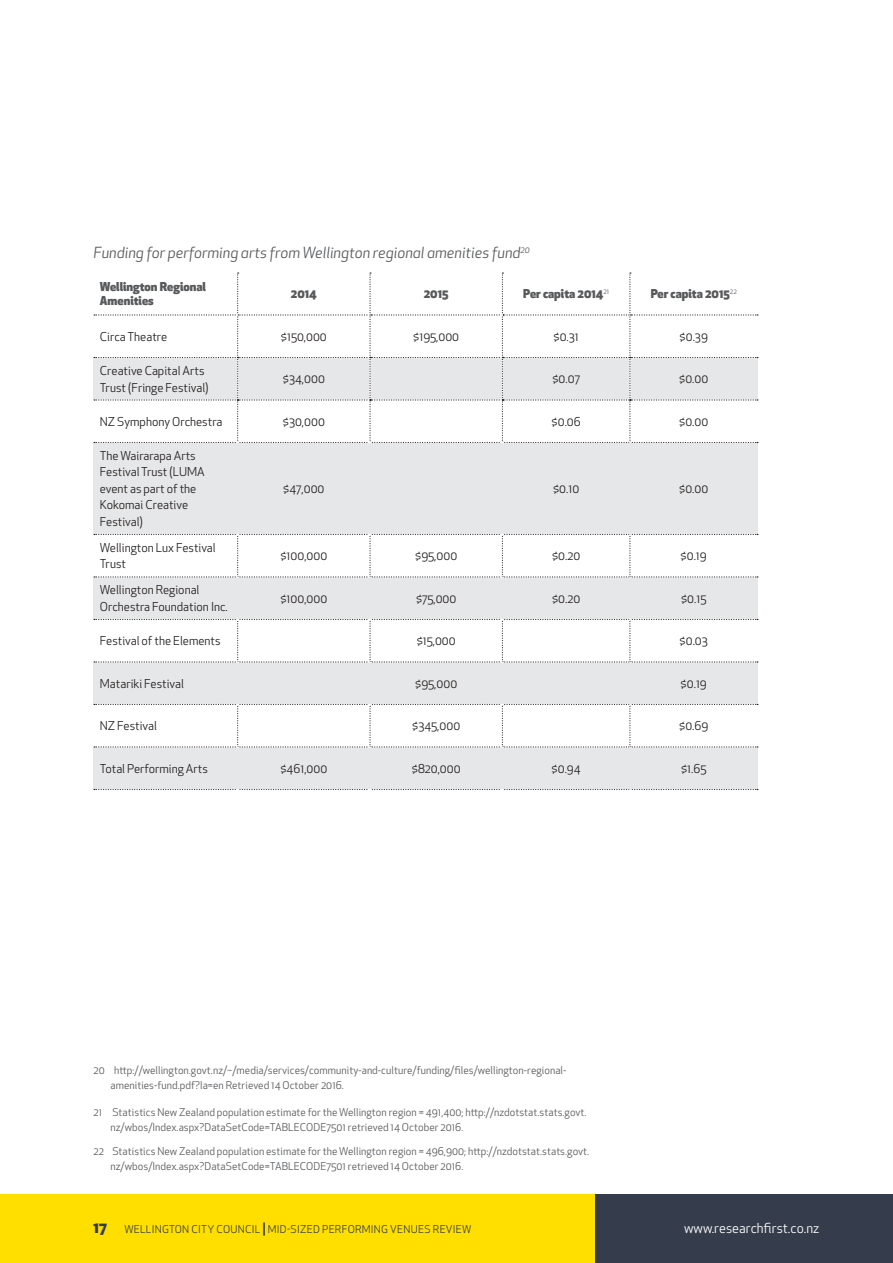
<style>
.page{position:relative;width:893px;height:1263px;background:#fff}
.page>*{position:absolute;margin:0;border:0;box-sizing:border-box;transform-origin:0 0}
.t1{font:italic 15px "Apex New";color:#58595b}
.t2{font:13.5px "Apex New";color:#fff}
.t3{font:12px/16.5px "Apex New";color:#231f20}
.t4{font:800 12px "Apex New";color:#58595b}
.t5{font:10.5px/15px "Apex New";letter-spacing:.005em;color:#58595b}
.t6{font:10.5px "Apex New";letter-spacing:.025em;color:#353c4b}
.s1{font-weight:800;font-size:15px}
.s2{font-weight:700;font-size:13.05px}
</style>
<div class="page">
<div style="left:0;top:1195px;width:651px;height:68px;background:#ffdf00"></div>
<div style="left:595px;top:1195px;width:298px;height:68px;background:#353c4b"></div>
<svg style="left:94px;top:273px;width:664px;height:517px"></svg>
<h1 class="t1" style="left:94px;top:246px;width:438px">Funding for performing arts from Wellington regional amenities fund<sup>20</sup></h1>
<p class="t4" style="left:100px;top:282px;width:108px">Wellington Regional</p>
<p class="t4" style="left:291px;top:289px;width:27px">2014</p>
<p class="t4" style="left:424px;top:289px;width:26px">2015</p>
<p class="t4" style="left:523px;top:289px;width:88px">Per capita 2014<sup>21</sup></p>
<p class="t4" style="left:651px;top:289px;width:88px">Per capita 2015<sup>22</sup></p>
<p class="t4" style="left:100px;top:296px;width:55px">Amenities</p>
<p class="t3" style="left:100px;top:329px;width:69px">Circa Theatre</p>
<p class="t3" style="left:281px;top:329px;width:47px">$150,000</p>
<p class="t3" style="left:413px;top:329px;width:47px">$195,000</p>
<p class="t3" style="left:553px;top:329px;width:27px">$0.31</p>
<p class="t3" style="left:679px;top:329px;width:30px">$0.39</p>
<p class="t3" style="left:100px;top:364px;width:110px">Creative Capital Arts<br>Trust (Fringe Festival)</p>
<p class="t3" style="left:283px;top:372px;width:44px">$34,000</p>
<p class="t3" style="left:552px;top:372px;width:29px">$0.07</p>
<p class="t3" style="left:679px;top:372px;width:31px">$0.00</p>
<p class="t3" style="left:100px;top:414px;width:124px">NZ Symphony Orchestra</p>
<p class="t3" style="left:283px;top:414px;width:44px">$30,000</p>
<p class="t3" style="left:552px;top:414px;width:31px">$0.06</p>
<p class="t3" style="left:679px;top:414px;width:31px">$0.00</p>
<p class="t3" style="left:100px;top:449px;width:106px">The Wairarapa Arts<br>Festival Trust (LUMA event as part of the<br>Kokomai Creative<br>Festival)</p>
<p class="t3" style="left:283px;top:482px;width:43px">$47,000</p>
<p class="t3" style="left:553px;top:482px;width:28px">$0.10</p>
<p class="t3" style="left:679px;top:482px;width:31px">$0.00</p>
<p class="t3" style="left:100px;top:540px;width:117px">Wellington Lux Festival<br>Trust</p>
<p class="t3" style="left:280px;top:549px;width:48px">$100,000</p>
<p class="t3" style="left:415px;top:549px;width:44px">$95,000</p>
<p class="t3" style="left:552px;top:549px;width:30px">$0.20</p>
<p class="t3" style="left:681px;top:549px;width:28px">$0.19</p>
<p class="t3" style="left:100px;top:583px;width:130px">Wellington Regional<br>Orchestra Foundation Inc.</p>
<p class="t3" style="left:280px;top:591px;width:48px">$100,000</p>
<p class="t3" style="left:416px;top:591px;width:42px">$75,000</p>
<p class="t3" style="left:552px;top:591px;width:30px">$0.20</p>
<p class="t3" style="left:681px;top:591px;width:27px">$0.15</p>
<p class="t3" style="left:100px;top:634px;width:122px">Festival of the Elements</p>
<p class="t3" style="left:417px;top:634px;width:41px">$15,000</p>
<p class="t3" style="left:679px;top:634px;width:30px">$0.03</p>
<p class="t3" style="left:100px;top:676px;width:86px">Matariki Festival</p>
<p class="t3" style="left:415px;top:676px;width:44px">$95,000</p>
<p class="t3" style="left:681px;top:676px;width:28px">$0.19</p>
<p class="t3" style="left:100px;top:719px;width:59px">NZ Festival</p>
<p class="t3" style="left:412px;top:719px;width:50px">$345,000</p>
<p class="t3" style="left:679px;top:719px;width:31px">$0.69</p>
<p class="t3" style="left:100px;top:761px;width:110px">Total Performing Arts</p>
<p class="t3" style="left:280px;top:761px;width:48px">$461,000</p>
<p class="t3" style="left:412px;top:761px;width:50px">$820,000</p>
<p class="t3" style="left:552px;top:761px;width:31px">$0.94</p>
<p class="t3" style="left:681px;top:761px;width:27px">$1.65</p>
<p class="t5" style="left:111px;top:1064px;width:457px;text-indent:-17px">20 http://wellington.govt.nz/~/media/services/community-and-culture/funding/files/wellington-regional&shy;amenities-fund.pdf?la=en Retrieved 14 October 2016.</p>
<p class="t5" style="left:111px;top:1106px;width:478px;text-indent:-17px">21 Statistics New Zealand population estimate for the Wellington region = 491,400; http://nzdotstat.stats.govt. nz/wbos/Index.aspx?DataSetCode=TABLECODE7501 retrieved 14 October 2016.</p>
<p class="t5" style="left:111px;top:1145px;width:480px;text-indent:-17px">22 Statistics New Zealand population estimate for the Wellington region = 496,900; http://nzdotstat.stats.govt. nz/wbos/Index.aspx?DataSetCode=TABLECODE7501 retrieved 14 October 2016.</p>
<p class="t6" style="left:94px;top:1225px;width:379px"><span class="s1">17</span> WELLINGTON CITY COUNCIL <span class="s2">|</span> MID-SIZED PERFORMING VENUES REVIEW</p>
<p class="t2" style="left:684px;top:1223px;width:137px">www.researchfirst.co.nz</p>
</div>
